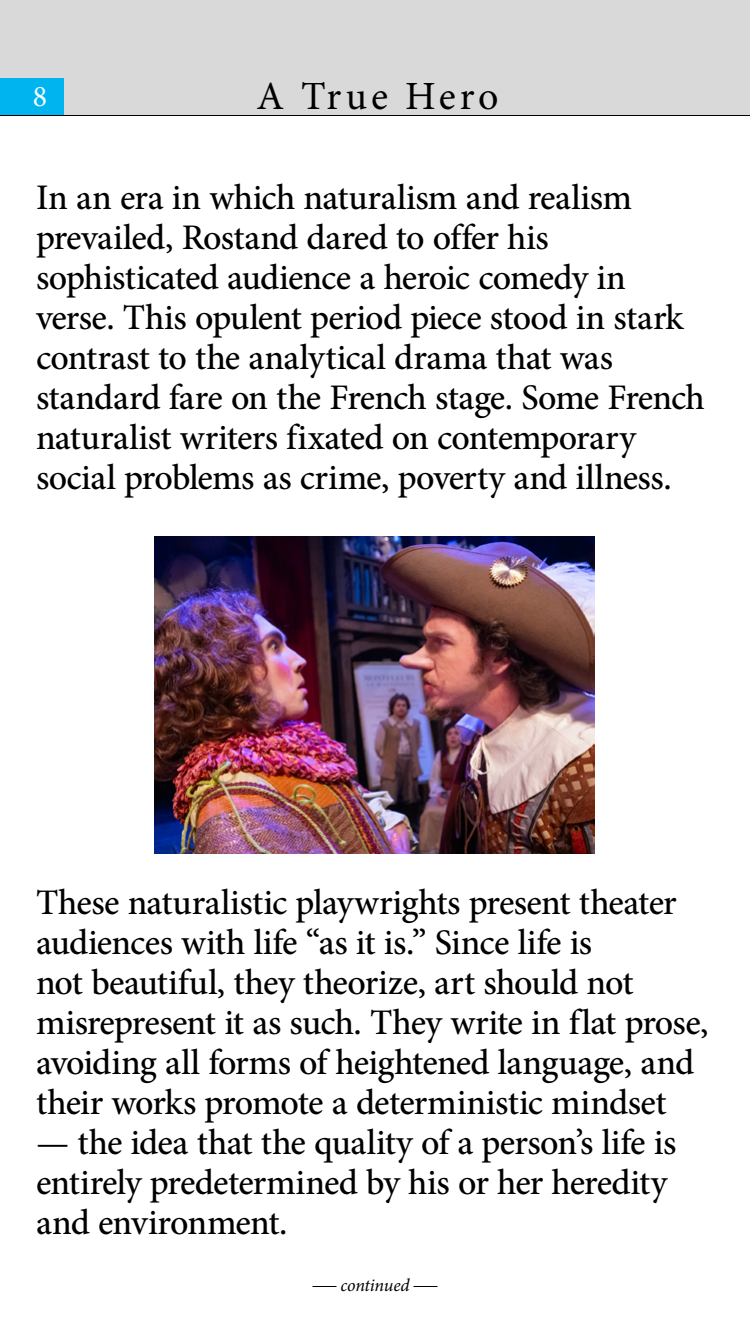
<style>
.page{position:relative;width:750px;height:1334px;background:#fff}
.page>*{position:absolute;margin:0;border:0;box-sizing:border-box;transform-origin:0 0}
.t1{font:40px "Minion Pro";letter-spacing:.095em;color:#000}
.t2{font:500 36px/40px "Minion Pro";letter-spacing:-.02em;color:#000}
.t3{font:30px "Minion Pro";color:#fff}
.t4{font:italic 18px "Minion Pro";letter-spacing:-.01em;color:#000}
</style>
<div class="page">
<div style="left:0;top:0;width:750px;height:115px;background:#d9d9d9"></div>
<div style="left:0;top:78px;width:64px;height:37px;background:#00b5ef"></div>
<hr style="left:0;top:115px;width:750px;height:1px;background:#000">
<svg style="left:312px;top:1286px;width:24px;height:1px"></svg>
<svg style="left:414px;top:1286px;width:24px;height:1px"></svg>
<img style="left:155px;top:537px;width:439px;height:317px">
<p class="t3" style="left:33px;top:76px;width:16px">8</p>
<p class="t1" style="left:257px;top:70px;width:243px">A True Hero</p>
<p class="t2" style="left:36px;top:178px;width:670px">In an era in which naturalism and realism prevailed, Rostand dared to offer his sophisticated audience a heroic comedy in verse. This opulent period piece stood in stark contrast to the analytical drama that was standard fare on the French stage. Some French naturalist writers fixated on contemporary social problems as crime, poverty and illness.</p>
<p class="t2" style="left:36px;top:883px;width:674px">These naturalistic playwrights present theater audiences with life “as it is.” Since life is<br>not beautiful, they theorize, art should not misrepresent it as such. They write in flat prose, avoiding all forms of heightened language, and their works promote a deterministic mindset</p>
<p class="t2" style="left:36px;top:1122px;width:642px">— the idea that the quality of a person’s life is entirely predetermined by his or her heredity and environment.</p>
<p class="t4" style="left:340px;top:1273px;width:71px">continued</p>
</div>
